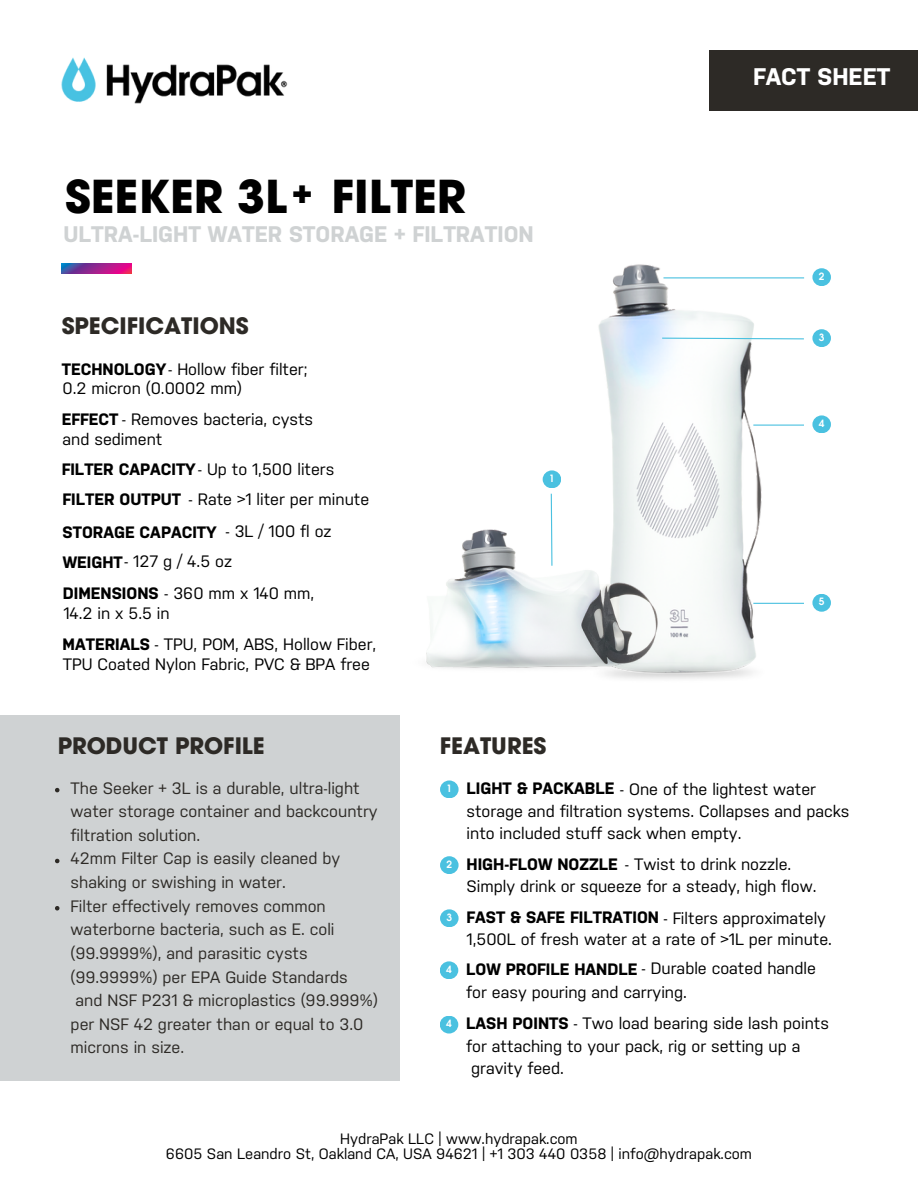
<style>
.page{position:relative;width:918px;height:1188px;background:#fff}
.page>*{position:absolute;margin:0;border:0;box-sizing:border-box;transform-origin:0 0}
.t1{font:700 45px "ITC Avant Garde Std";color:#000}
.t2{font:700 24px "Nudista";color:#fff}
.t3{font:700 22.5px "ITC Avant Garde Std";color:#2d2a26}
.t4{font:700 22.5px "Nudista";color:#cfd2d3}
.t5{font:16.5px/20.2px "Nudista";color:#000}
.t6{font:16.5px/23.7px "Nudista";color:#2d2a26}
.t7{font:700 16.5px/29.4px "Nudista";color:#000}
.t8{font:15px/15.3px "Nudista";color:#000;text-align:center}
.t9{font:600 10.05px "ITC Avant Garde Std";color:#fff}
.s1{font-weight:700}
.s2{font-weight:400}
.s3{font-family:"ITC Avant Garde Std";font-weight:600;font-size:10.05px;color:#fff}
</style>
<div class="page">
<img style="left:426px;top:264px;width:405px;height:415px">
<img style="left:61px;top:57px;width:227px;height:47px">
<div style="left:709px;top:50px;width:209px;height:61px;background:#2d2a26"></div>
<img style="left:61px;top:264px;width:70px;height:10px">
<div style="left:812px;top:268px;width:19px;height:18px;background:#4ac1e0;border-radius:50%"></div>
<div style="left:812px;top:329px;width:19px;height:18px;background:#4ac1e0;border-radius:50%"></div>
<div style="left:812px;top:415px;width:19px;height:18px;background:#4ac1e0;border-radius:50%"></div>
<div style="left:543px;top:470px;width:18px;height:18px;background:#4ac1e0;border-radius:50%"></div>
<div style="left:812px;top:594px;width:19px;height:18px;background:#4ac1e0;border-radius:50%"></div>
<svg style="left:661px;top:337px;width:144px;height:3px"></svg>
<hr style="left:663px;top:277px;width:141px;height:1px;background:#4ac1e0">
<svg style="left:550px;top:493px;width:3px;height:74px"></svg>
<div style="left:0;top:715px;width:400px;height:366px;background:#cfd2d3"></div>
<div style="left:440px;top:780px;width:19px;height:18px;background:#4ac1e0;border-radius:50%"></div>
<div style="left:440px;top:856px;width:19px;height:18px;background:#4ac1e0;border-radius:50%"></div>
<div style="left:440px;top:909px;width:19px;height:18px;background:#4ac1e0;border-radius:50%"></div>
<div style="left:440px;top:961px;width:18px;height:18px;background:#4ac1e0;border-radius:50%"></div>
<div style="left:440px;top:1016px;width:18px;height:18px;background:#4ac1e0;border-radius:50%"></div>
<svg style="left:55px;top:788px;width:4px;height:4px"></svg>
<svg style="left:55px;top:859px;width:4px;height:4px"></svg>
<svg style="left:55px;top:906px;width:4px;height:5px"></svg>
<hr style="left:753px;top:425px;width:51px;height:1px;background:#4ac1e0">
<hr style="left:753px;top:603px;width:51px;height:1px;background:#4ac1e0">
<h1 class="t1" style="left:65px;top:179px;width:403px">SEEKER 3L<sup>+</sup> FILTER</h1>
<h3 class="t4" style="left:63px;top:226px;width:472px">ULTRA-LIGHT WATER STORAGE + FILTRATION</h3>
<h3 class="t3" style="left:62px;top:317px;width:189px">SPECIFICATIONS</h3>
<p class="t5" style="left:62px;top:360px;width:247px;line-height:19.5px"><span class="s1">TECHNOLOGY</span>- Hollow fiber filter;<br>0.2 micron (0.0002 mm)</p>
<p class="t5" style="left:62px;top:410px;width:253px"><span class="s1">EFFECT</span> - Removes bacteria, cysts and sediment</p>
<p class="t5" style="left:62px;top:460px;width:274px"><span class="s1">FILTER CAPACITY</span>- Up to 1,500 liters</p>
<p class="t5" style="left:63px;top:491px;width:308px"><span class="s1">FILTER OUTPUT</span> - Rate &gt;1 liter per minute</p>
<p class="t5" style="left:226px;top:522px;width:108px">- 3L / 100 fl oz</p>
<p class="t7" style="left:63px;top:519px;width:171px">STORAGE CAPACITY<br>WEIGHT<span class="s2">- 127 g / 4.5 oz</span></p>
<p class="t5" style="left:63px;top:584px;width:253px"><span class="s1">DIMENSIONS</span> - 360 mm x 140 mm,<br>14.2 in x 5.5 in</p>
<p class="t5" style="left:63px;top:635px;width:315px"><span class="s1">MATERIALS</span> - TPU, POM, ABS, Hollow Fiber,<br>TPU Coated Nylon Fabric, PVC &amp; BPA free</p>
<p class="t9" style="left:549px;top:474px;width:7px">1</p>
<h2 class="t2" style="left:753px;top:67px;width:139px">FACT SHEET</h2>
<p class="t9" style="left:819px;top:272px;width:7px">2</p>
<p class="t9" style="left:819px;top:333px;width:7px">3</p>
<p class="t9" style="left:819px;top:419px;width:7px">4</p>
<p class="t9" style="left:819px;top:598px;width:7px">5</p>
<h3 class="t3" style="left:58px;top:738px;width:209px">PRODUCT PROFILE</h3>
<p class="t6" style="left:71px;top:777px;width:309px">The Seeker + 3L is a durable, ultra-light water storage container and backcountry filtration solution.<br>42mm Filter Cap is easily cleaned by shaking or swishing in water.<br>Filter effectively removes common waterborne bacteria, such as E. coli (99.9999%), and parasitic cysts (99.9999%) per EPA Guide Standards and NSF P231 &amp; microplastics (99.999%) per NSF 42 greater than or equal to 3.0 microns in size.</p>
<h3 class="t3" style="left:440px;top:737px;width:108px">FEATURES</h3>
<p class="t5" style="left:447px;top:780px;width:371px"><sup>1</sup> <span class="s1">LIGHT &amp; PACKABLE</span> - One of the lightest water</p>
<p class="t5" style="left:467px;top:801px;width:384px;line-height:22.5px">storage and filtration systems. Collapses and packs into included stuff sack when empty.</p>
<p class="t5" style="left:447px;top:856px;width:346px"><sup>2</sup> <span class="s1">HIGH-FLOW NOZZLE</span> - Twist to drink nozzle.</p>
<p class="t5" style="left:467px;top:878px;width:351px">Simply drink or squeeze for a steady, high flow.</p>
<p class="t5" style="left:447px;top:909px;width:381px"><sup>3</sup> <span class="s1">FAST &amp; SAFE FILTRATION</span> - Filters approximately</p>
<p class="t5" style="left:467px;top:930px;width:367px">1,500L of fresh water at a rate of &gt;1L per minute.</p>
<p class="t5" style="left:446px;top:960px;width:371px"><span class="s3">4</span> <span class="s1">LOW PROFILE HANDLE</span> - Durable coated handle</p>
<p class="t5" style="left:466px;top:983px;width:222px">for easy pouring and carrying.</p>
<p class="t5" style="left:446px;top:1015px;width:384px"><span class="s3">4</span> <span class="s1">LASH POINTS</span> - Two load bearing side lash points</p>
<p class="t5" style="left:466px;top:1036px;width:336px;line-height:22.5px">for attaching to your pack, rig or setting up a gravity feed.</p>
<p class="t8" style="left:166px;top:1132px;width:588px">HydraPak LLC | www.hydrapak.com<br>6605 San Leandro St, Oakland CA, USA 94621 | +1 303 440 0358 | info@hydrapak.com</p>
</div>
